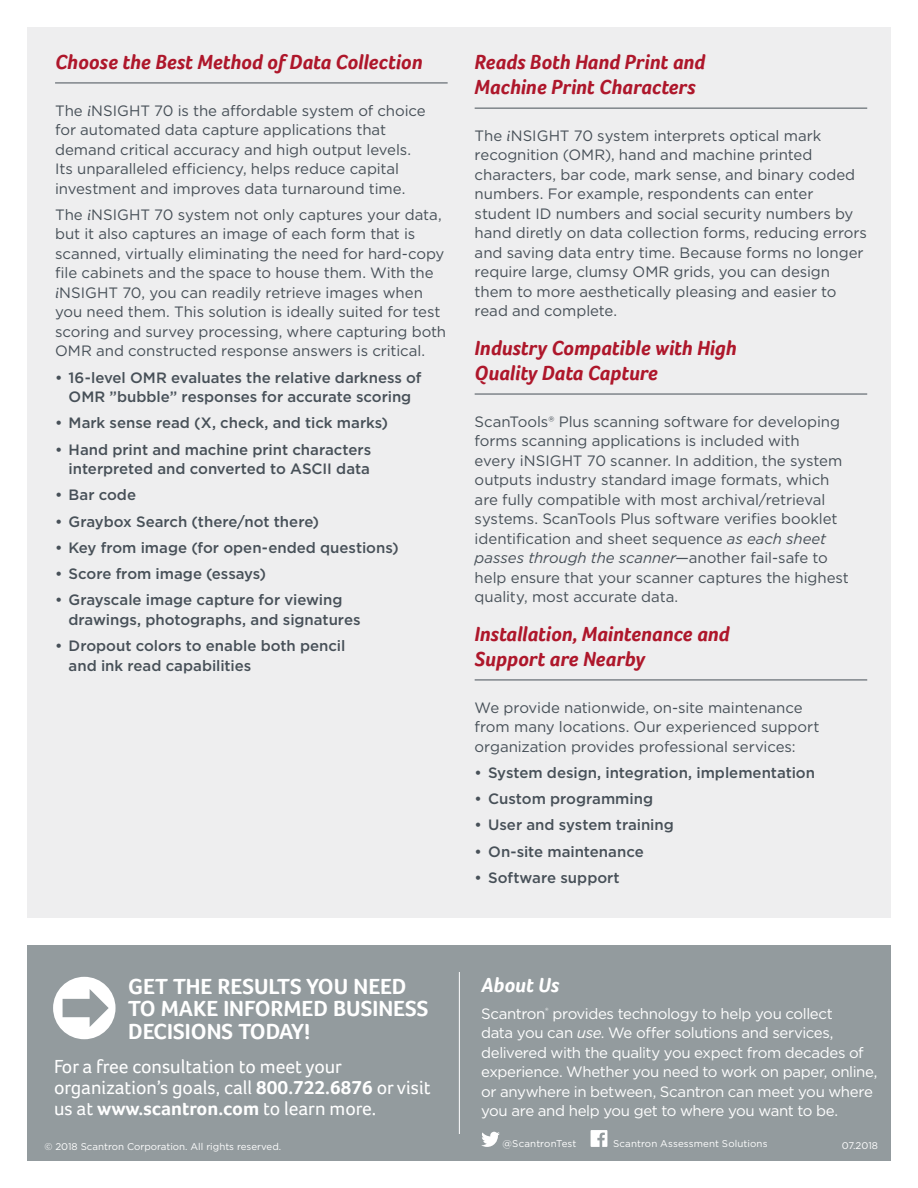
<style>
.page{position:relative;width:918px;height:1188px;background:#fff}
.page>*{position:absolute;margin:0;border:0;box-sizing:border-box;transform-origin:0 0}
.CTA_Headline{font:700 22.5px/22.5px "Foco";color:#fff}
.Body_Head_1_-_Single{font:italic 700 21px/25.2px "Foco";color:#ae172b}
.About_Us_Headline{font:italic 700 21px "Foco";color:#fff}
.CTA_Body{font:19.5px/21px "Foco";color:#fff}
.Body_Copy{font:15px/19.5px "Gotham";letter-spacing:-.005em;color:#475058}
.t1{font:500 15px/19.5px "Gotham";color:#475058}
.About_Us_Copy{font:15px/19.5px "Gotham";letter-spacing:-.025em;color:#fff}
.Copyright___Legal{font:9.75px "Gotham";color:#fff}
.Part_Number{font:9.75px "Gotham";color:#fff}
.s1{font-family:"Foco";font-style:italic}
.s2{font-style:italic}
.s3{font-weight:700}
</style>
<div class="page">
<div style="left:27px;top:27px;width:864px;height:891px;background:#eeeeef"></div>
<hr style="left:55px;top:83px;width:393px;height:1px;background:#475058">
<hr style="left:475px;top:108px;width:392px;height:1px;background:#475058">
<hr style="left:475px;top:394px;width:392px;height:1px;background:#475058">
<hr style="left:475px;top:680px;width:392px;height:1px;background:#475058">
<div style="left:27px;top:945px;width:864px;height:216px;background:#939b9e"></div>
<hr style="left:459px;top:972px;width:1px;height:162px;background:#fff">
<svg style="left:53px;top:977px;width:63px;height:62px"></svg>
<svg style="left:481px;top:1132px;width:19px;height:15px"></svg>
<svg style="left:591px;top:1130px;width:16px;height:17px"></svg>
<p class="Body_Head_1_-_Single" style="left:55px;top:49px;width:369px">Choose the Best Method of Data Collection</p>
<p class="Body_Copy" style="left:55px;top:100px;width:372px">The <span class="s1">i</span>NSIGHT 70 is the affordable system of choice for automated data capture applications that demand critical accuracy and high output levels.<br>Its unparalleled efficiency, helps reduce capital investment and improves data turnaround time.</p>
<p class="Body_Copy" style="left:55px;top:204px;width:393px">The <span class="s1">i</span>NSIGHT 70 system not only captures your data, but it also captures an image of each form that is scanned, virtually eliminating the need for hard-copy file cabinets and the space to house them. With the <span class="s1">i</span>NSIGHT 70, you can readily retrieve images when you need them. This solution is ideally suited for test scoring and survey processing, where capturing both OMR and constructed response answers is critical.</p>
<p class="t1" style="left:55px;top:367px;width:368px;text-align:center">• 16-level OMR evaluates the relative darkness of<br>OMR ”bubble” responses for accurate scoring</p>
<p class="t1" style="left:55px;top:413px;width:335px">• Mark sense read (X, check, and tick marks)</p>
<p class="t1" style="left:55px;top:439px;width:318px;text-align:right">• Hand print and machine print characters interpreted and converted to ASCII data</p>
<p class="t1" style="left:55px;top:485px;width:83px">• Bar code</p>
<p class="t1" style="left:55px;top:511px;width:265px">• Graybox Search (there/not there)</p>
<p class="t1" style="left:55px;top:538px;width:345px">• Key from image (for open-ended questions)</p>
<p class="t1" style="left:55px;top:564px;width:213px">• Score from image (essays)</p>
<p class="t1" style="left:69px;top:590px;width:294px;text-indent:-14px">• Grayscale image capture for viewing drawings, photographs, and signatures</p>
<p class="t1" style="left:69px;top:636px;width:278px;text-indent:-14px">• Dropout colors to enable both pencil and ink read capabilities</p>
<p class="Body_Head_1_-_Single" style="left:475px;top:49px;width:232px">Reads Both Hand Print and<br>Machine Print Characters</p>
<p class="Body_Copy" style="left:475px;top:125px;width:394px">The <span class="s1">i</span>NSIGHT 70 system interprets optical mark recognition (OMR), hand and machine printed characters, bar code, mark sense, and binary coded numbers. For example, respondents can enter student ID numbers and social security numbers by hand diretly on data collection forms, reducing errors and saving data entry time. Because forms no longer require large, clumsy OMR grids, you can design them to more aesthetically pleasing and easier to read and complete.</p>
<p class="Body_Head_1_-_Single" style="left:475px;top:335px;width:263px">Industry Compatible with High<br>Quality Data Capture</p>
<p class="Body_Copy" style="left:475px;top:411px;width:376px">ScanTools® Plus scanning software for developing forms scanning applications is included with<br>every iNSIGHT 70 scanner. In addition, the system outputs industry standard image formats, which are fully compatible with most archival/retrieval systems. ScanTools Plus software verifies booklet identification and sheet sequence <span class="s2">as each sheet passes through the scanner</span>—another fail-safe to help ensure that your scanner captures the highest quality, most accurate data.</p>
<p class="Body_Head_1_-_Single" style="left:475px;top:621px;width:256px">Installation, Maintenance and<br>Support are Nearby</p>
<p class="Body_Copy" style="left:475px;top:697px;width:346px">We provide nationwide, on-site maintenance from many locations. Our experienced support organization provides professional services:</p>
<p class="t1" style="left:475px;top:763px;width:342px">• System design, integration, implementation</p>
<p class="t1" style="left:475px;top:789px;width:180px">• Custom programming</p>
<p class="t1" style="left:475px;top:815px;width:201px">• User and system training</p>
<p class="t1" style="left:475px;top:841px;width:171px">• On-site maintenance</p>
<p class="t1" style="left:475px;top:868px;width:147px">• Software support</p>
<p class="CTA_Headline" style="left:128px;top:974px;width:302px">GET THE RESULTS YOU NEED<br>TO MAKE INFORMED BUSINESS<br>DECISIONS TODAY!</p>
<p class="CTA_Body" style="left:54px;top:1056px;width:378px">For a free consultation to meet your organization’s goals, call <span class="s3">800.722.6876</span> or visit us at <span class="s3">www.scantron.com</span> to learn more.</p>
<p class="Copyright___Legal" style="left:44px;top:1141px;width:238px">© 2018 Scantron Corporation. All rights reserved.</p>
<p class="About_Us_Headline" style="left:481px;top:973px;width:80px">About Us</p>
<p class="About_Us_Copy" style="left:481px;top:1003px;width:398px">Scantron<sup>®</sup> provides technology to help you collect<br>data you can <span class="s2">use</span>. We offer solutions and services, delivered with the quality you expect from decades of experience. Whether you need to work on paper, online, or anywhere in between, Scantron can meet you where you are and help you get to where you want to be.</p>
<p class="Copyright___Legal" style="left:503px;top:1137px;width:75px">@ScantronTest</p>
<p class="Copyright___Legal" style="left:613px;top:1137px;width:156px">Scantron Assessment Solutions</p>
<p class="Part_Number" style="left:842px;top:1140px;width:38px">07.2018</p>
</div>
